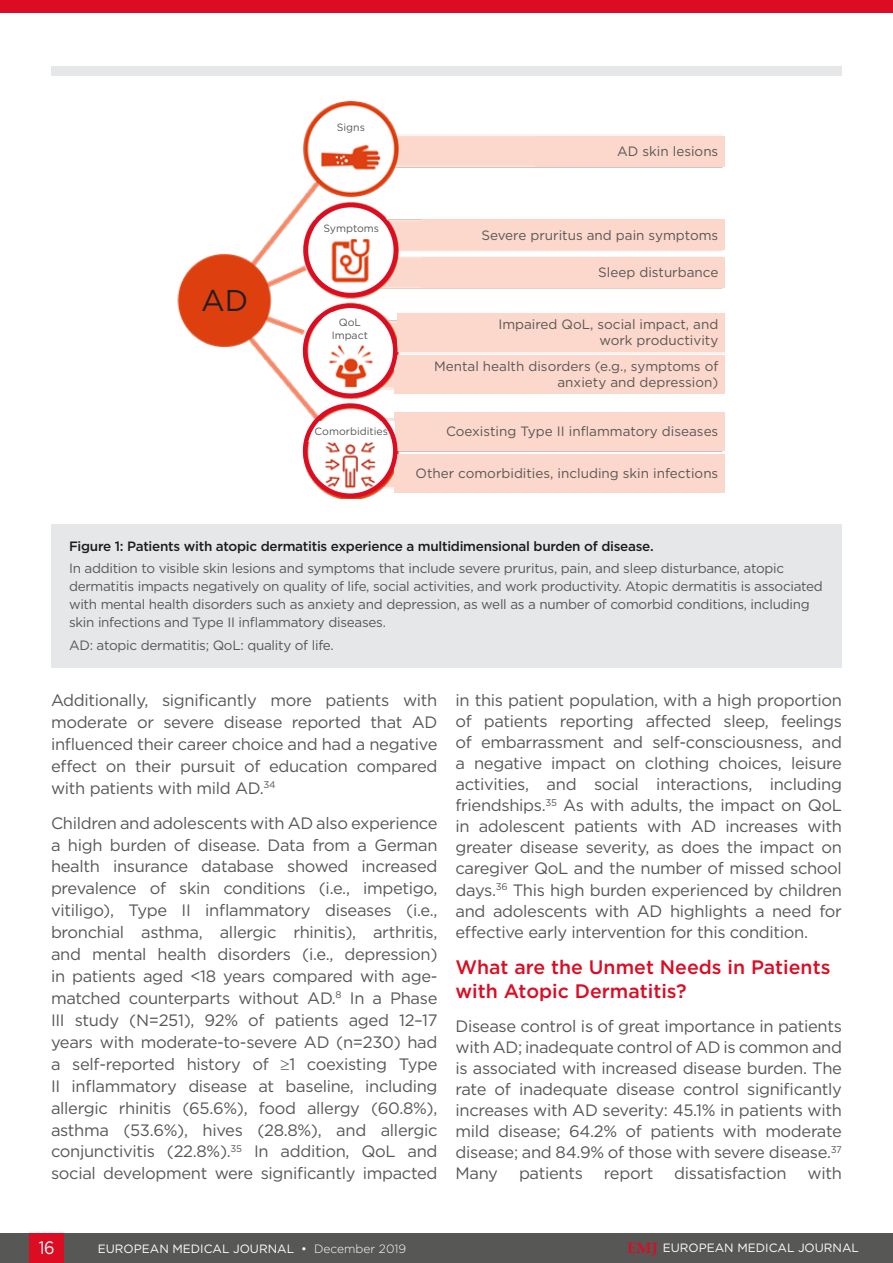
<style>
.page{position:relative;width:893px;height:1263px;background:#fff}
.page>*{position:absolute;margin:0;border:0;box-sizing:border-box;transform-origin:0 0}
.t1{font:30px "Gotham";color:#231f20}
.H2__Heading_2{font:500 19.5px/24px "Gotham";color:#dc0c23}
.t2{font:18px "Gotham";color:#fff;scale:.9 1}
.Body_Text{font:16.5px/21.9px "Gotham";letter-spacing:-.02em;color:#575756;text-align:justify}
.t3{font:13.5px/18px "Gotham";letter-spacing:-.02em;color:#575756}
.t4{font:13.5px/16.2px "Gotham";color:#575756;text-align:right}
.t5{font:500 13.5px "Gotham";letter-spacing:-.02em;color:#1d1d1d}
.t6{font:12px "Gotham";color:#fff}
.t7{font:10.5px "Gotham";color:#575756}
.s1{font-weight:300}
.s2{font-family:"Palatino Linotype";font-weight:700;font-size:15px;color:#dc0c23}
</style>
<div class="page">
<div style="left:0;top:1233px;width:893px;height:30px;background:#575756"></div>
<div style="left:30px;top:1233px;width:34px;height:30px;background:#dc0c23"></div>
<div style="left:0;top:0;width:893px;height:13px;background:#dc0c23"></div>
<img style="left:177px;top:102px;width:548px;height:396px">
<div style="left:535px;top:137px;width:190px;height:30px;background:#fcd7cc"></div>
<div style="left:422px;top:220px;width:303px;height:30px;background:#fcd7cc"></div>
<div style="left:422px;top:257px;width:303px;height:30px;background:#fcd7cc"></div>
<div style="left:398px;top:313px;width:327px;height:39px;background:#fcd7cc"></div>
<div style="left:394px;top:355px;width:331px;height:39px;background:#fcd7cc"></div>
<div style="left:394px;top:412px;width:331px;height:38px;background:#fcd7cc"></div>
<div style="left:394px;top:454px;width:331px;height:38px;background:#fcd7cc"></div>
<div style="left:308px;top:421px;width:86px;height:20px;background:#fff"></div>
<div style="left:322px;top:312px;width:55px;height:33px;background:#fff"></div>
<div style="left:315px;top:219px;width:73px;height:20px;background:#fff"></div>
<div style="left:330px;top:118px;width:41px;height:20px;background:#fff"></div>
<div style="left:303px;top:203px;width:95px;height:94px;border:4px solid #dc0c23;border-radius:50%"></div>
<div style="left:303px;top:303px;width:94px;height:95px;border:4px solid #dc0c23;border-radius:50%"></div>
<div style="left:303px;top:403px;width:94px;height:95px;border:4px solid #dc0c23;border-radius:50%"></div>
<div style="left:192px;top:273px;width:65px;height:56px;background:#de3f0f"></div>
<div style="left:51px;top:67px;width:791px;height:9px;background:#e6e7e9"></div>
<div style="left:51px;top:524px;width:791px;height:143px;background:#e6e7e9"></div>
<p class="t1" style="left:201px;top:281px;width:49px">AD</p>
<p class="t7" style="left:337px;top:121px;width:30px">Signs</p>
<p class="t7" style="left:323px;top:222px;width:57px">Symptoms</p>
<p class="t7" style="left:339px;top:316px;width:24px">QoL</p>
<p class="t7" style="left:332px;top:328px;width:38px">Impact</p>
<p class="t7" style="left:315px;top:424px;width:75px">Comorbidities</p>
<p class="t4" style="left:617px;top:143px;width:103px">AD skin lesions</p>
<p class="t4" style="left:481px;top:226px;width:238px">Severe pruritus and pain symptoms</p>
<p class="t4" style="left:598px;top:264px;width:122px">Sleep disturbance</p>
<p class="t4" style="left:498px;top:316px;width:221px">Impaired QoL, social impact, and work productivity</p>
<p class="t4" style="left:434px;top:358px;width:286px">Mental health disorders (e.g., symptoms of anxiety and depression)</p>
<p class="t4" style="left:446px;top:423px;width:274px">Coexisting Type II inflammatory diseases</p>
<p class="t4" style="left:415px;top:465px;width:304px">Other comorbidities, including skin infections</p>
<p class="t5" style="left:69px;top:537px;width:586px">Figure 1: Patients with atopic dermatitis experience a multidimensional burden of disease.</p>
<p class="t3" style="left:69px;top:559px;width:755px">In addition to visible skin lesions and symptoms that include severe pruritus, pain, and sleep disturbance, atopic dermatitis impacts negatively on quality of life, social activities, and work productivity. Atopic dermatitis is associated with mental health disorders such as anxiety and depression, as well as a number of comorbid conditions, including skin infections and Type II inflammatory diseases.</p>
<p class="t3" style="left:69px;top:635px;width:266px">AD: atopic dermatitis; QoL: quality of life.</p>
<p class="Body_Text" style="left:51px;top:689px;width:388px">Additionally, significantly more patients with moderate or severe disease reported that AD influenced their career choice and had a negative effect on their pursuit of education compared with patients with mild AD.<sup>34</sup></p>
<p class="Body_Text" style="left:51px;top:811px;width:388px">Children and adolescents with AD also experience a high burden of disease. Data from a German health insurance database showed increased prevalence of skin conditions (i.e., impetigo, vitiligo), Type II inflammatory diseases (i.e., bronchial asthma, allergic rhinitis), arthritis, and mental health disorders (i.e., depression) in patients aged &lt;18 years compared with age&shy;matched counterparts without AD.<sup>8</sup> In a Phase III study (N=251), 92% of patients aged 12–17 years with moderate-to-severe AD (n=230) had a self-reported history of ≥1 coexisting Type II inflammatory disease at baseline, including allergic rhinitis (65.6%), food allergy (60.8%), asthma (53.6%), hives (28.8%), and allergic conjunctivitis (22.8%).<sup>35</sup> In addition, QoL and social development were significantly impacted</p>
<p class="Body_Text" style="left:455px;top:689px;width:388px;line-height:21px">in this patient population, with a high proportion of patients reporting affected sleep, feelings of embarrassment and self-consciousness, and a negative impact on clothing choices, leisure activities, and social interactions, including friendships.<sup>35</sup> As with adults, the impact on QoL in adolescent patients with AD increases with greater disease severity, as does the impact on caregiver QoL and the number of missed school days.<sup>36</sup> This high burden experienced by children and adolescents with AD highlights a need for effective early intervention for this condition.</p>
<p class="H2__Heading_2" style="left:455px;top:955px;width:376px">What are the Unmet Needs in Patients with Atopic Dermatitis?</p>
<p class="Body_Text" style="left:455px;top:1015px;width:388px;line-height:21px">Disease control is of great importance in patients with AD; inadequate control of AD is common and is associated with increased disease burden. The rate of inadequate disease control significantly increases with AD severity: 45.1% in patients with mild disease; 64.2% of patients with moderate disease; and 84.9% of those with severe disease.<sup>37<br></sup>Many</p>
<p class="Body_Text" style="left:519px;top:1162px;width:65px">patients</p>
<p class="Body_Text" style="left:604px;top:1162px;width:51px">report</p>
<p class="Body_Text" style="left:674px;top:1162px;width:114px">dissatisfaction</p>
<p class="Body_Text" style="left:807px;top:1162px;width:36px">with</p>
<p class="t2" style="left:39px;top:1236px;width:19px">16</p>
<p class="t6" style="left:98px;top:1241px;width:310px">EUROPEAN MEDICAL JOURNAL • <span class="s1">December 2019</span></p>
<p class="t6" style="left:627px;top:1240px;width:233px"><span class="s2">EMJ</span> EUROPEAN MEDICAL JOURNAL</p>
</div>
